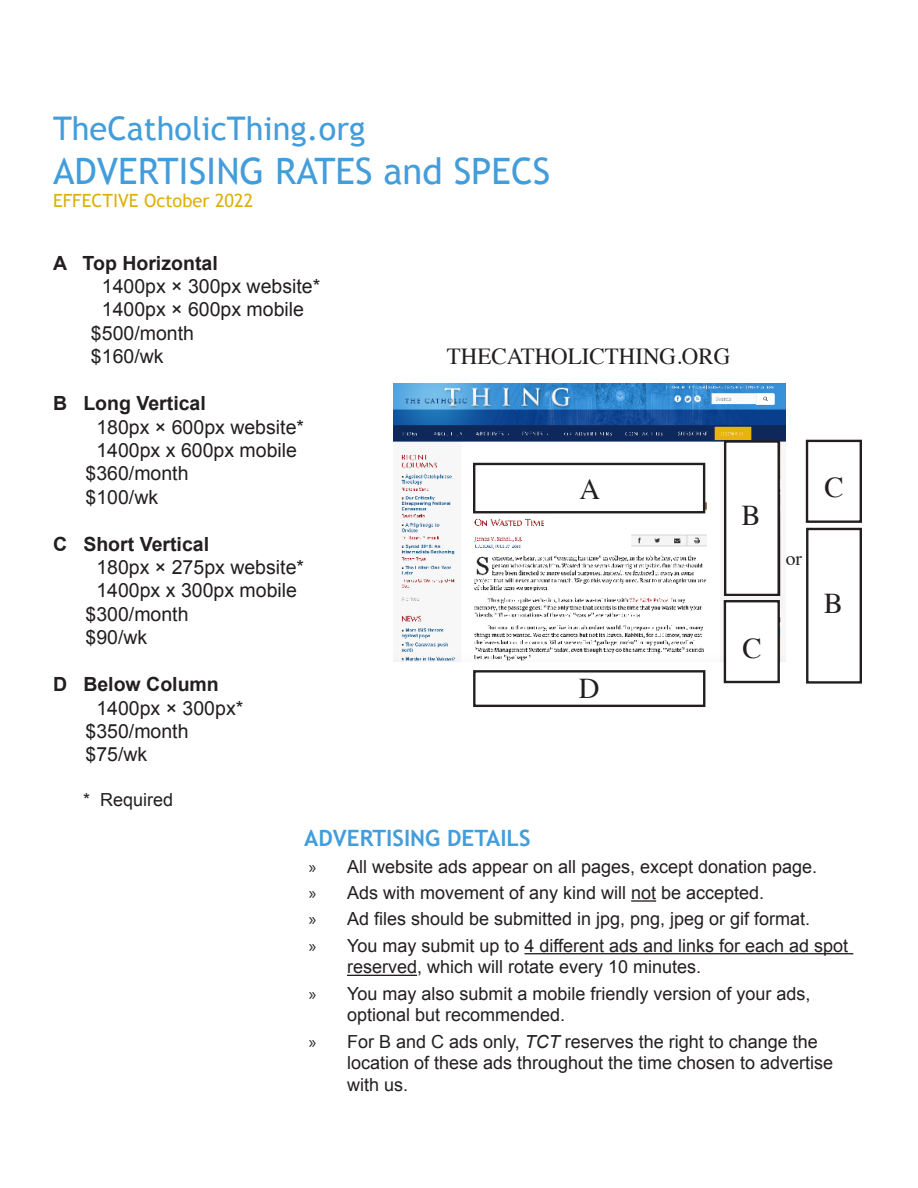
<style>
.page{position:relative;width:918px;height:1188px;background:#fff}
.page>*{position:absolute;margin:0;border:0;box-sizing:border-box;transform-origin:0 0}
.t1{font:36.45px "Trebuchet MS";color:#439dda}
.t2{font:32.55px "Trebuchet MS";color:#439dda}
.t3{font:28.65px "Times";color:#231f20}
.t4{font:22.95px "Times";color:#231f20}
.t5{font:700 22.5px "Trebuchet MS";color:#439dda}
.t6{font:19.65px "Times";color:#231f20}
.t7{font:19.5px/23.4px "Arial";color:#231f20}
.t8{font:700 19.5px "Arial";color:#231f20}
.t9{font:18.15px "Trebuchet MS";color:#ddb008}
.t10{font:18px/21.6px "Arial";color:#231f20}
.s1{font-weight:700}
.s2{font-family:"Myriad Pro"}
.s3{font-style:italic}
</style>
<div class="page">
<img style="left:393px;top:383px;width:392px;height:278px">
<div style="left:474px;top:464px;width:230px;height:48px;background:#fff"></div>
<div style="left:473px;top:463px;width:232px;height:50px;border:2px solid #231f20"></div>
<div style="left:725px;top:441px;width:54px;height:154px;background:#fff"></div>
<div style="left:724px;top:440px;width:56px;height:156px;border:2px solid #231f20"></div>
<div style="left:723px;top:596px;width:62px;height:13px;background:#f6f5f5"></div>
<div style="left:725px;top:601px;width:54px;height:81px;background:#fff"></div>
<div style="left:724px;top:600px;width:56px;height:83px;border:2px solid #231f20"></div>
<div style="left:806px;top:528px;width:56px;height:156px;border:2px solid #231f20"></div>
<div style="left:806px;top:440px;width:56px;height:83px;border:2px solid #231f20"></div>
<div style="left:473px;top:670px;width:232px;height:37px;border:2px solid #231f20"></div>
<hr style="left:631px;top:900px;width:25px;height:2px;background:#231f20">
<hr style="left:524px;top:953px;width:329px;height:1px;background:#231f20">
<hr style="left:347px;top:975px;width:70px;height:1px;background:#231f20">
<p class="t2" style="left:53px;top:109px;width:314px">TheCatholicThing.org</p>
<p class="t1" style="left:53px;top:149px;width:499px">ADVERTISING RATES and SPECS</p>
<p class="t9" style="left:53px;top:190px;width:202px">EFFECTIVE October 2022</p>
<p class="t7" style="left:102px;top:251px;width:220px;text-indent:-49px"><span class="s1">A Top Horizontal<br></span>1400px × 300px website*<br>1400px × 600px mobile</p>
<p class="t7" style="left:91px;top:322px;width:105px">$500/month</p>
<p class="t7" style="left:91px;top:345px;width:74px">$160/wk</p>
<p class="t7" style="left:96px;top:392px;width:209px;text-indent:-43px"><span class="s1">B Long Vertical<br></span>180px × 600px website*</p>
<p class="t7" style="left:96px;top:439px;width:202px">1400px x 600px mobile</p>
<p class="t7" style="left:86px;top:462px;width:105px">$360/month $100/wk</p>
<p class="t7" style="left:96px;top:532px;width:209px;text-indent:-43px"><span class="s1">C Short Vertical<br></span>180px × 275px website*<br>1400px x 300px mobile</p>
<p class="t7" style="left:86px;top:603px;width:105px">$300/month</p>
<p class="t7" style="left:86px;top:626px;width:63px">$90/wk</p>
<p class="t8" style="left:53px;top:671px;width:167px">D Below Column</p>
<p class="t7" style="left:96px;top:696px;width:148px">1400px × 300px*</p>
<p class="t7" style="left:86px;top:720px;width:105px">$350/month</p>
<p class="t7" style="left:86px;top:743px;width:63px">$75/wk</p>
<p class="t10" style="left:83px;top:789px;width:92px">* Required</p>
<p class="t4" style="left:447px;top:335px;width:285px">THECATHOLICTHING.ORG</p>
<p class="t3" style="left:580px;top:463px;width:22px">A</p>
<p class="t3" style="left:579px;top:662px;width:22px">D</p>
<p class="t3" style="left:742px;top:489px;width:21px">B</p>
<h3 class="t3" style="left:742px;top:621px;width:21px">C</h3>
<h3 class="t3" style="left:824px;top:461px;width:21px">C</h3>
<p class="t6" style="left:786px;top:540px;width:18px">or</p>
<p class="t3" style="left:824px;top:576px;width:21px">B</p>
<p class="t5" style="left:304px;top:824px;width:228px">ADVERTISING DETAILS</p>
<p class="t10" style="left:309px;top:856px;width:510px"><span class="s2">»</span> All website ads appear on all pages, except donation page.</p>
<p class="t10" style="left:309px;top:882px;width:457px"><span class="s2">»</span> Ads with movement of any kind will not be accepted.</p>
<p class="t10" style="left:309px;top:909px;width:503px"><span class="s2">»</span> Ad files should be submitted in jpg, png, jpeg or gif format.</p>
<p class="t10" style="left:347px;top:935px;width:503px;text-indent:-38px"><span class="s2">»</span> You may submit up to 4 different ads and links for each ad spot reserved, which will rotate every 10 minutes.</p>
<p class="t10" style="left:347px;top:983px;width:465px;text-indent:-38px"><span class="s2">»</span> You may also submit a mobile friendly version of your ads, optional but recommended.</p>
<p class="t10" style="left:347px;top:1031px;width:488px;text-indent:-38px"><span class="s2">»</span> For B and C ads only, <span class="s3">TCT</span> reserves the right to change the location of these ads throughout the time chosen to advertise with us.</p>
</div>
